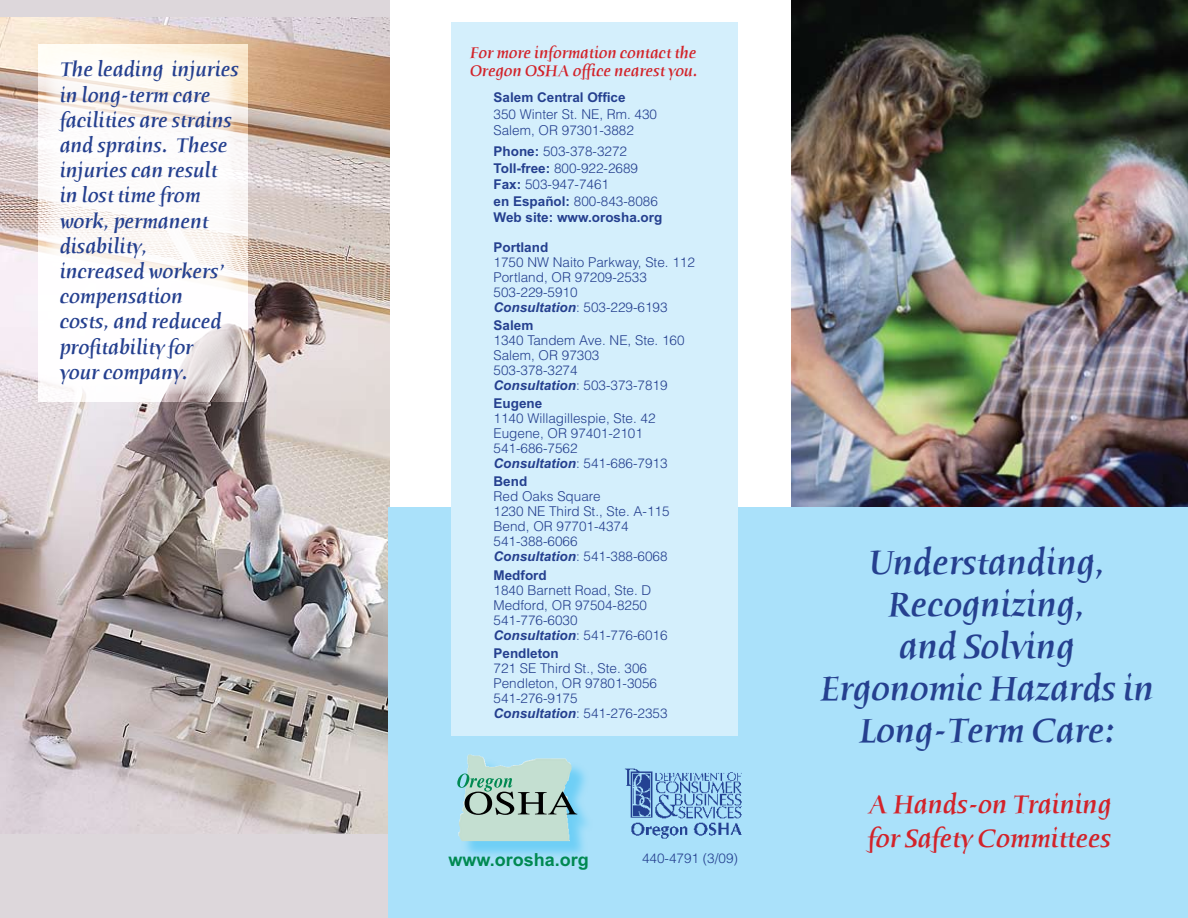
<style>
.page{position:relative;width:1188px;height:918px;background:#fff}
.page>*{position:absolute;margin:0;border:0;box-sizing:border-box;transform-origin:0 0}
.t1{font:36px/42px "Humana Serif Md ITCTT Med Ita";color:#25408f;text-align:center}
.t2{font:27px/34.5px "Humana Serif Md ITCTT Med Ita";color:#d2232a}
.t3{font:21px/25.2px "Humana Serif Md ITCTT Med Ita";color:#25408f}
.t4{font:700 18px "Arial";color:#008952}
.t5{font:16.5px/18px "Humana Serif Md ITCTT Med Ita";color:#d2232a}
.t6{font:300 13.5px/15px "Helvetica";color:#25408f}
.t7{font:700 13.5px "Arial";color:#25408f}
.s1{font-family:"Arial";font-weight:700}
.s2{font-family:"Arial";font-weight:700;font-style:italic}
</style>
<div class="page">
<img style="left:791px;top:0;width:397px;height:507px">
<div style="left:0;top:0;width:389px;height:918px;background:#ddd7db"></div>
<img style="left:0;top:17px;width:389px;height:817px">
<img style="left:38px;top:45px;width:210px;height:357px">
<div style="left:388px;top:507px;width:800px;height:411px;background:#aae1fa"></div>
<svg style="left:46px;top:52px;width:188px;height:342px;background:#fbf8f6"></svg>
<div style="left:452px;top:22px;width:286px;height:714px;background:#d4effc"></div>
<div style="left:460px;top:757px;width:134px;height:102px;background:#00aeef;opacity:.35"></div>
<img style="left:458px;top:754px;width:114px;height:87px">
<svg style="left:457px;top:774px;width:120px;height:41px;background:#93b6ae"></svg>
<img style="left:625px;top:768px;width:117px;height:71px">
<h3 class="t3" style="left:60px;top:58px;width:181px">The leading injuries in long-term care facilities are strains and sprains. These injuries can result in lost time from work, permanent disability,<br>increased workers’ compensation<br>costs, and reduced profitability for<br>your company.</h3>
<p class="t5" style="left:470px;top:44px;width:230px">For more information contact the<br>Oregon OSHA office nearest you.</p>
<p class="t7" style="left:494px;top:90px;width:134px">Salem Central Office</p>
<p class="t6" style="left:494px;top:105px;width:165px;line-height:16.5px">350 Winter St. NE, Rm. 430<br>Salem, OR 97301-3882</p>
<p class="t6" style="left:494px;top:143px;width:166px;line-height:16.5px"><span class="s1">Phone:</span> 503-378-3272<br><span class="s1">Toll-free:</span> 800-922-2689<br><span class="s1">Fax:</span> 503-947-7461<br><span class="s1">en Español:</span> 800-843-8086</p>
<p class="t7" style="left:494px;top:210px;width:170px">Web site: www.orosha.org</p>
<p class="t7" style="left:494px;top:239px;width:56px">Portland</p>
<p class="t6" style="left:494px;top:254px;width:203px">1750 NW Naito Parkway, Ste. 112<br>Portland, OR 97209-2533<br>503-229-5910<br><span class="s2">Consultation</span>: 503-229-6193</p>
<p class="t7" style="left:494px;top:318px;width:41px">Salem</p>
<p class="t6" style="left:494px;top:332px;width:193px">1340 Tandem Ave. NE, Ste. 160<br>Salem, OR 97303<br>503-378-3274<br><span class="s2">Consultation</span>: 503-373-7819</p>
<p class="t7" style="left:494px;top:396px;width:50px">Eugene</p>
<p class="t6" style="left:494px;top:411px;width:176px">1140 Willagillespie, Ste. 42<br>Eugene, OR 97401-2101<br>541-686-7562<br><span class="s2">Consultation</span>: 541-686-7913</p>
<p class="t7" style="left:494px;top:474px;width:35px">Bend</p>
<p class="t6" style="left:494px;top:489px;width:178px">Red Oaks Square<br>1230 NE Third St., Ste. A-115<br>Bend, OR 97701-4374<br>541-388-6066<br><span class="s2">Consultation</span>: 541-388-6068</p>
<p class="t7" style="left:494px;top:567px;width:55px">Medford</p>
<p class="t6" style="left:494px;top:582px;width:176px">1840 Barnett Road, Ste. D<br>Medford, OR 97504-8250<br>541-776-6030<br><span class="s2">Consultation</span>: 541-776-6016</p>
<p class="t7" style="left:494px;top:646px;width:67px">Pendleton</p>
<p class="t6" style="left:494px;top:660px;width:176px">721 SE Third St., Ste. 306<br>Pendleton, OR 97801-3056<br>541-276-9175<br><span class="s2">Consultation</span>: 541-276-2353</p>
<h3 class="t4" style="left:449px;top:850px;width:142px">www.orosha.org</h3>
<p class="t6" style="left:642px;top:851px;width:98px">440-4791 (3/09)</p>
<h1 class="t1" style="left:820px;top:542px;width:335px">Understanding,<br>Recognizing,<br>and Solving<br>Ergonomic Hazards in<br>Long-Term Care:</h1>
<h2 class="t2" style="left:868px;top:787px;width:245px">A Hands-on Training for Safety Committees</h2>
</div>
